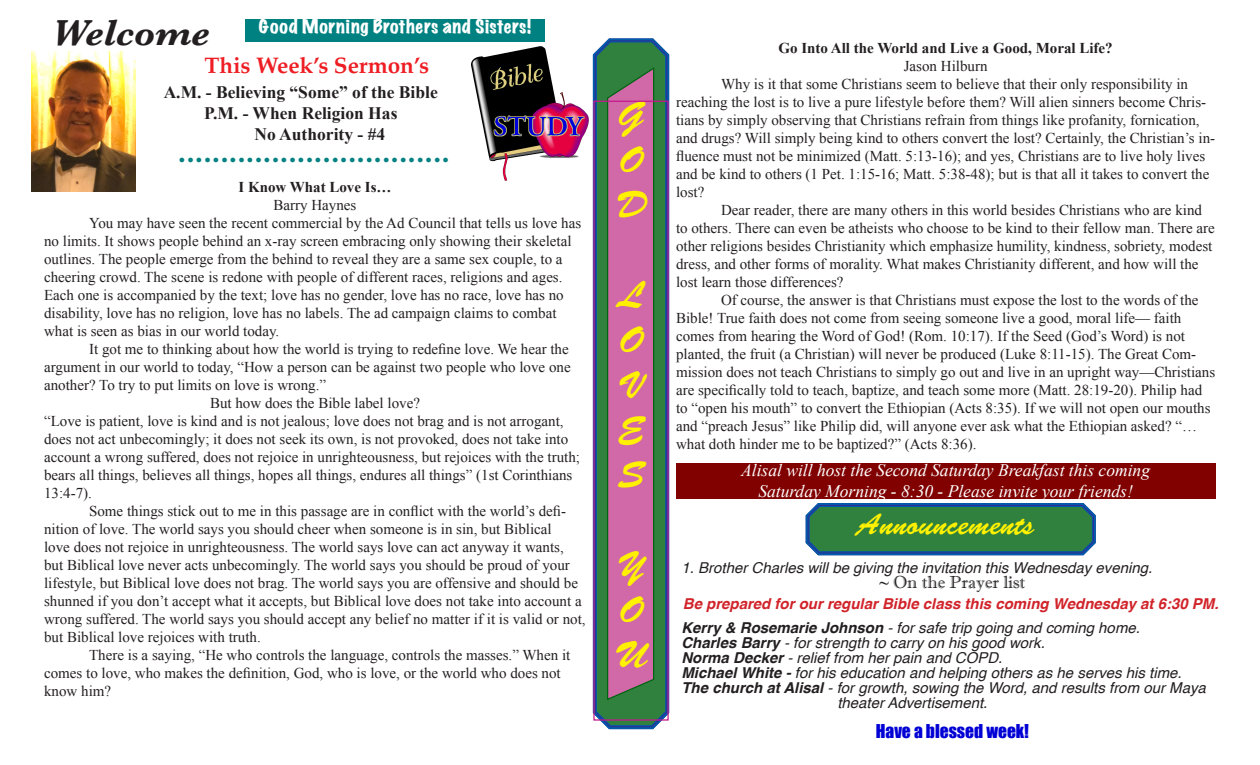
<style>
.page{position:relative;width:1260px;height:765px;background:#fff}
.page>*{position:absolute;margin:0;border:0;box-sizing:border-box;transform-origin:0 0}
.t1{font:37.5px "Brush Script Std";color:#fff101}
.t2{font:italic 700 37.5px "Baskerville";color:#231f20}
.t3{font:30px "Brush Script Std";color:#fff101}
.t4{font:22.5px "Apple Symbols";color:#008181}
.t5{font:700 22.5px "Palatino";color:#ee1d23}
.t6{font:italic 17.5px "Times New Roman";color:#fff}
.t7{font:700 17.5px "Times New Roman";color:#231f20}
.t8{font:expanded 17.5px "Marker Felt";letter-spacing:.035em;color:#fff}
.t9{font:17.5px "Impact";color:#0000d5}
.t10{font:17.5px "Imprint MT Shadow";color:#231f20}
.t11{font:15px/18px "Times New Roman";color:#231f20}
.t12{font:italic 15px "Helvetica";color:#231f20}
.t13{font:italic 700 15px "Helvetica";color:#d1232a}
.t14{font:700 15px "Times New Roman";color:#231f20}
.s1{font-weight:700}
</style>
<div class="page">
<svg style="left:592px;top:38px;width:78px;height:692px;background:#487864"></svg>
<div style="left:596px;top:42px;width:70px;height:684px;border:1px solid #015bab;border-radius:14px"></div>
<img style="left:471px;top:47px;width:117px;height:133px">
<svg style="left:606px;top:66px;width:49px;height:635px;background:#b36c94"></svg>
<svg style="left:805px;top:503px;width:291px;height:53px;background:#327d53"></svg>
<div style="left:809px;top:506px;width:284px;height:46px;border:1px solid #015bab;border-radius:10px"></div>
<div style="left:245px;top:19px;width:300px;height:23px;background:#008181"></div>
<img style="left:32px;top:51px;width:104px;height:141px">
<div style="left:676px;top:464px;width:539px;height:35px;background:#810000"></div>
<p class="t2" style="left:52px;top:7px;width:158px">Welcome</p>
<p class="t8" style="left:259px;top:13px;width:274px">Good Morning Brothers and Sisters!</p>
<p class="t5" style="left:204px;top:46px;width:226px">This Week’s Sermon’s</p>
<p class="t7" style="left:164px;top:81px;width:276px">A.M. - Believing “Some” of the Bible</p>
<p class="t7" style="left:204px;top:102px;width:195px">P.M. - When Religion Has</p>
<p class="t7" style="left:254px;top:123px;width:132px">No Authority - #4</p>
<p class="t4" style="left:178px;top:145px;width:274px">••••••••••••••••••••••••••••••••</p>
<p class="t14" style="left:238px;top:177px;width:155px">I Know What Love Is…</p>
<p class="t11" style="left:274px;top:196px;width:84px">Barry Haynes</p>
<p class="t11" style="left:44px;top:214px;width:539px;text-indent:45px">You may have seen the recent commercial by the Ad Council that tells us love has no limits. It shows people behind an x-ray screen embracing only showing their skeletal outlines. The people emerge from the behind to reveal they are a same sex couple, to a cheering crowd. The scene is redone with people of different races, religions and ages.<br>Each one is accompanied by the text; love has no gender, love has no race, love has no disability, love has no religion, love has no labels. The ad campaign claims to combat what is seen as bias in our world today.</p>
<p class="t11" style="left:44px;top:340px;width:528px;text-indent:45px">It got me to thinking about how the world is trying to redefine love. We hear the argument in our world to today, “How a person can be against two people who love one another? To try to put limits on love is wrong.”</p>
<p class="t11" style="left:210px;top:394px;width:211px">But how does the Bible label love?</p>
<p class="t11" style="left:44px;top:412px;width:537px">“Love is patient, love is kind and is not jealous; love does not brag and is not arrogant, does not act unbecomingly; it does not seek its own, is not provoked, does not take into account a wrong suffered, does not rejoice in unrighteousness, but rejoices with the truth; bears all things, believes all things, hopes all things, endures all things” (1st Corinthians 13:4-7).</p>
<p class="t11" style="left:44px;top:502px;width:543px;text-indent:45px">Some things stick out to me in this passage are in conflict with the world’s defi&shy;nition of love. The world says you should cheer when someone is in sin, but Biblical<br>love does not rejoice in unrighteousness. The world says love can act anyway it wants, but Biblical love never acts unbecomingly. The world says you should be proud of your lifestyle, but Biblical love does not brag. The world says you are offensive and should be shunned if you don’t accept what it accepts, but Biblical love does not take into account a wrong suffered. The world says you should accept any belief no matter if it is valid or not, but Biblical love rejoices with truth.</p>
<p class="t11" style="left:44px;top:646px;width:528px;text-indent:45px">There is a saying, “He who controls the language, controls the masses.” When it comes to love, who makes the definition, God, who is love, or the world who does not know him?</p>
<p class="t1" style="left:618px;top:94px;width:28px">G</p>
<p class="t1" style="left:619px;top:139px;width:25px">O</p>
<p class="t1" style="left:616px;top:184px;width:32px">D</p>
<p class="t1" style="left:618px;top:274px;width:28px">L</p>
<p class="t1" style="left:619px;top:319px;width:25px">O</p>
<p class="t1" style="left:618px;top:364px;width:28px">V</p>
<p class="t1" style="left:618px;top:409px;width:28px">E</p>
<p class="t1" style="left:618px;top:454px;width:28px">S</p>
<p class="t1" style="left:617px;top:544px;width:29px">Y</p>
<p class="t1" style="left:619px;top:589px;width:25px">O</p>
<p class="t1" style="left:615px;top:634px;width:34px">U</p>
<p class="t14" style="left:778px;top:37px;width:336px">Go Into All the World and Live a Good, Moral Life?</p>
<p class="t11" style="left:904px;top:56px;width:85px">Jason Hilburn</p>
<p class="t11" style="left:676px;top:74px;width:541px;text-indent:45px">Why is it that some Christians seem to believe that their only responsibility in reaching the lost is to live a pure lifestyle before them? Will alien sinners become Chris&shy;tians by simply observing that Christians refrain from things like profanity, fornication, and drugs? Will simply being kind to others convert the lost? Certainly, the Christian’s in&shy;fluence must not be minimized (Matt. 5:13-16); and yes, Christians are to live holy lives and be kind to others (1 Pet. 1:15-16; Matt. 5:38-48); but is that all it takes to convert the lost?</p>
<p class="t11" style="left:676px;top:200px;width:540px;text-indent:45px">Dear reader, there are many others in this world besides Christians who are kind to others. There can even be atheists who choose to be kind to their fellow man. There are other religions besides Christianity which emphasize humility, kindness, sobriety, modest dress, and other forms of morality. What makes Christianity different, and how will the lost learn those differences?</p>
<p class="t11" style="left:676px;top:290px;width:541px;text-indent:45px">Of course, the answer is that Christians must expose the lost to the words of the Bible! True faith does not come from seeing someone live a good, moral life— faith comes from hearing the Word of God! (Rom. 10:17). If the Seed (God’s Word) is not planted, the fruit (a Christian) will never be produced (Luke 8:11-15). The Great Com&shy;mission does not teach Christians to simply go out and live in an upright way—Christians are specifically told to teach, baptize, and teach some more (Matt. 28:19-20). Philip had to “open his mouth” to convert the Ethiopian (Acts 8:35). If we will not open our mouths and “preach Jesus” like Philip did, will anyone ever ask what the Ethiopian asked? “… what doth hinder me to be baptized?” (Acts 8:36).</p>
<p class="t6" style="left:741px;top:458px;width:410px">Alisal will host the Second Saturday Breakfast this coming</p>
<p class="t6" style="left:758px;top:479px;width:376px">Saturday Morning - 8:30 - Please invite your friends!</p>
<p class="t3" style="left:857px;top:508px;width:179px">Announcements</p>
<p class="t12" style="left:681px;top:556px;width:472px">1. Brother Charles will be giving the invitation this Wednesday evening.</p>
<p class="t10" style="left:880px;top:572px;width:147px">~ On the Prayer list</p>
<p class="t12" style="left:681px;top:616px;width:460px"><span class="s1">Kerry &amp; Rosemarie Johnson</span> - for safe trip going and coming home.</p>
<p class="t12" style="left:681px;top:631px;width:365px"><span class="s1">Charles Barry</span> - for strength to carry on his good work.</p>
<p class="t12" style="left:681px;top:646px;width:322px"><span class="s1">Norma Decker</span> - relief from her pain and COPD.</p>
<p class="t12" style="left:681px;top:661px;width:502px"><span class="s1">Michael White -</span> for his education and helping others as he serves his time.</p>
<p class="t12" style="left:681px;top:676px;width:526px"><span class="s1">The church at Alisal</span> - for growth, sowing the Word, and results from our Maya</p>
<p class="t12" style="left:837px;top:691px;width:152px">theater Advertisement.</p>
<p class="t9" style="left:876px;top:717px;width:155px">Have a blessed week!</p>
<p class="t13" style="left:683px;top:591px;width:537px">Be prepared for our regular Bible class this coming Wednesday at 6:30 PM.</p>
</div>
